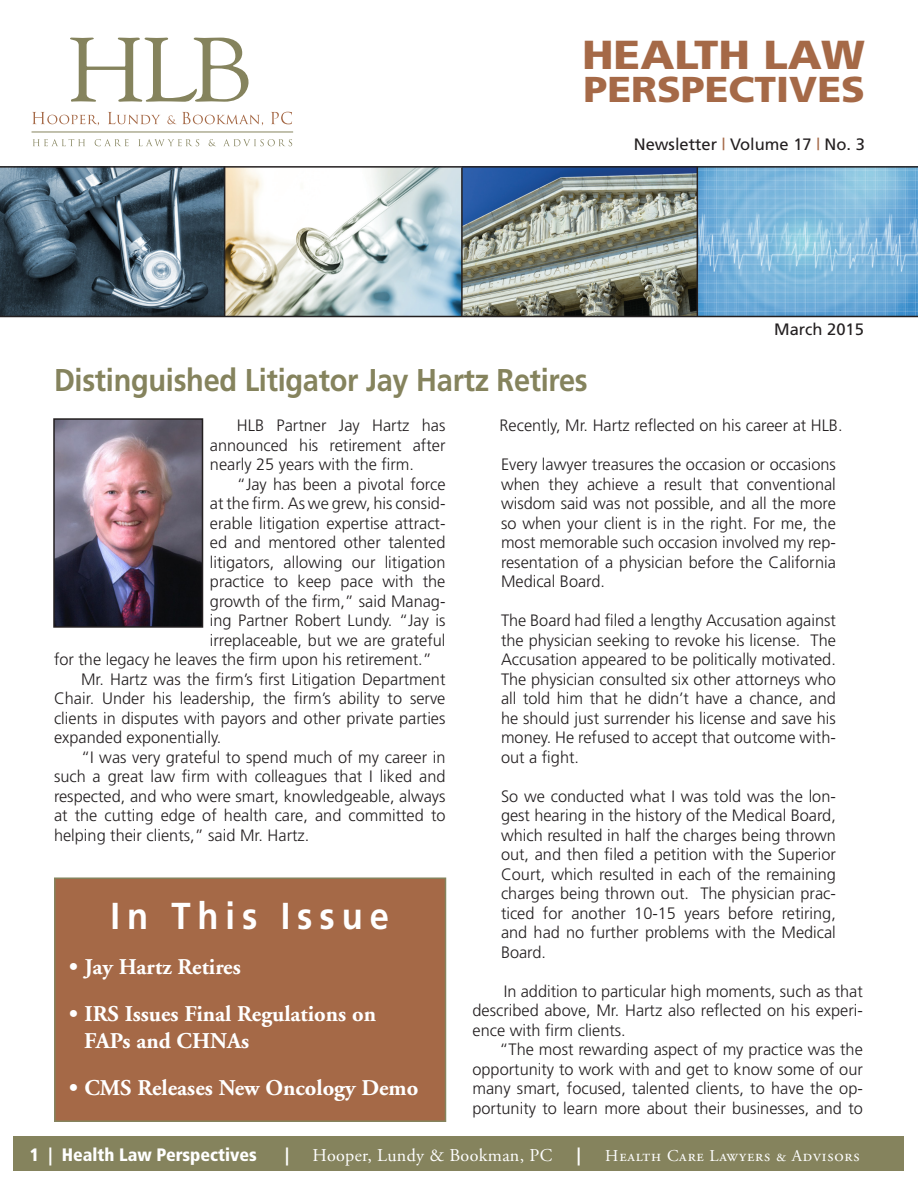
<style>
.page{position:relative;width:918px;height:1188px;background:#fff}
.page>*{position:absolute;margin:0;border:0;box-sizing:border-box;transform-origin:0 0}
.t1{font:900 40.5px "Frutiger";color:#a56947;scale:1.08 1}
.Big_Green_Headlines{font:700 37.5px "Frutiger";letter-spacing:.2em;color:#fff;scale:.92 1}
.t2{font:900 36px "Frutiger";color:#a56947;scale:1.08 1}
.Big_Green_Headlines-2{font:700 31.5px "Frutiger";letter-spacing:-.01em;color:#85835d;scale:.92 1}
.t3{font:700 22.5px/27px "Adobe Garamond";color:#fff}
.t4{font:900 condensed 18px "Frutiger";color:#fff}
.t5{font:18px "Adobe Garamond Pro";letter-spacing:.02em;color:#fff}
.Body_copy_in_columns{font:300 16.5px/19.5px "Frutiger";color:#231f20;text-align:justify}
.t6{font:16.5px "Frutiger";color:#231f20}
.t7{font:16.5px "Adobe Garamond Pro";letter-spacing:.05em;color:#fff}
.s1{color:#a56947}
</style>
<div class="page">
<div style="left:14px;top:1136px;width:890px;height:35px;background:#85835d"></div>
<img style="left:0;top:168px;width:918px;height:148px">
<div style="left:54px;top:878px;width:392px;height:244px;background:#a56947;border:2px solid #85835d"></div>
<svg style="left:70px;top:37px;width:179px;height:65px"></svg>
<hr style="left:32px;top:132px;width:261px;height:1px;background:#85835d">
<svg style="left:32px;top:112px;width:260px;height:13px"></svg>
<svg style="left:33px;top:139px;width:167px;height:7px"></svg>
<svg style="left:209px;top:139px;width:7px;height:7px"></svg>
<svg style="left:223px;top:139px;width:69px;height:7px"></svg>
<hr style="left:0;top:316px;width:918px;height:1px;background:#231f20">
<hr style="left:0;top:166px;width:918px;height:2px;background:#231f20">
<hr style="left:224px;top:166px;width:1px;height:150px;background:#231f20">
<hr style="left:461px;top:167px;width:2px;height:150px;background:#231f20">
<hr style="left:697px;top:166px;width:1px;height:150px;background:#231f20">
<img style="left:56px;top:421px;width:144px;height:204px">
<div style="left:53px;top:418px;width:150px;height:210px;border:2px solid #231f20"></div>
<p class="t1" style="left:582px;top:30px;width:263px">HEALTH LAW</p>
<p class="t2" style="left:584px;top:68px;width:262px">PERSPECTIVES</p>
<p class="t6" style="left:634px;top:135px;width:233px">Newsletter <span class="s1">|</span> Volume 17 <span class="s1">|</span> No. 3</p>
<p class="Big_Green_Headlines-2" style="left:54px;top:361px;width:582px">Distinguished Litigator Jay Hartz Retires</p>
<p class="t6" style="left:774px;top:320px;width:91px">March 2015</p>
<p class="Body_copy_in_columns" style="left:210px;top:416px;width:237px;text-indent:27px">HLB Partner Jay Hartz has announced his retirement after nearly 25 years with the firm.</p>
<p class="Body_copy_in_columns" style="left:237px;top:474px;width:210px">“Jay has been a pivotal force</p>
<p class="Body_copy_in_columns" style="left:210px;top:494px;width:237px">at the firm. As we grew, his consid-</p>
<p class="Body_copy_in_columns" style="left:210px;top:513px;width:237px">erable litigation expertise attract-</p>
<p class="Body_copy_in_columns" style="left:210px;top:533px;width:237px">ed and mentored other talented</p>
<p class="Body_copy_in_columns" style="left:210px;top:552px;width:237px">litigators, allowing our litigation</p>
<p class="Body_copy_in_columns" style="left:210px;top:572px;width:237px">practice to keep pace with the</p>
<p class="Body_copy_in_columns" style="left:210px;top:591px;width:237px">growth of the firm,” said Manag-</p>
<p class="Body_copy_in_columns" style="left:210px;top:611px;width:237px">ing Partner Robert Lundy. “Jay is</p>
<p class="Body_copy_in_columns" style="left:210px;top:630px;width:237px">irreplaceable, but we are grateful</p>
<p class="Body_copy_in_columns" style="left:54px;top:650px;width:379px">for the legacy he leaves the firm upon his retirement.”</p>
<p class="Body_copy_in_columns" style="left:54px;top:669px;width:393px;text-indent:27px">Mr. Hartz was the firm’s first Litigation Department Chair. Under his leadership, the firm’s ability to serve clients in disputes with payors and other private parties expanded exponentially.</p>
<p class="Body_copy_in_columns" style="left:54px;top:747px;width:393px;text-indent:27px">“I was very grateful to spend much of my career in such a great law firm with colleagues that I liked and respected, and who were smart, knowledgeable, always at the cutting edge of health care, and committed to helping their clients,” said Mr. Hartz.</p>
<p class="Big_Green_Headlines" style="left:111px;top:894px;width:304px">In This Issue</p>
<p class="t3" style="left:69px;top:953px;width:173px">• Jay Hartz Retires</p>
<p class="t3" style="left:84px;top:1001px;width:293px;text-indent:-15px">• IRS Issues Final Regulations on<br>FAPs and CHNAs</p>
<p class="t3" style="left:69px;top:1075px;width:351px">• CMS Releases New Oncology Demo</p>
<p class="Body_copy_in_columns" style="left:500px;top:416px;width:345px">Recently, Mr. Hartz reflected on his career at HLB.</p>
<p class="Body_copy_in_columns" style="left:501px;top:455px;width:336px">Every lawyer treasures the occasion or occasions when they achieve a result that conventional wisdom said was not possible, and all the more so when your client is in the right. For me, the most memorable such occasion involved my rep&shy;resentation of a physician before the California Medical Board.</p>
<p class="Body_copy_in_columns" style="left:501px;top:611px;width:336px">The Board had filed a lengthy Accusation against the physician seeking to revoke his license. The Accusation appeared to be politically motivated.<br>The physician consulted six other attorneys who all told him that he didn’t have a chance, and he should just surrender his license and save his money. He refused to accept that outcome with&shy;out a fight.</p>
<p class="Body_copy_in_columns" style="left:501px;top:786px;width:336px">So we conducted what I was told was the lon&shy;gest hearing in the history of the Medical Board, which resulted in half the charges being thrown out, and then filed a petition with the Superior Court, which resulted in each of the remaining charges being thrown out. The physician prac&shy;ticed for another 10-15 years before retiring, and had no further problems with the Medical Board.</p>
<p class="Body_copy_in_columns" style="left:472px;top:981px;width:392px;text-indent:31px">In addition to particular high moments, such as that described above, Mr. Hartz also reflected on his experi&shy;ence with firm clients.</p>
<p class="Body_copy_in_columns" style="left:472px;top:1040px;width:392px;text-indent:27px">“The most rewarding aspect of my practice was the opportunity to work with and get to know some of our many smart, focused, talented clients, to have the op&shy;portunity to learn more about their businesses, and to</p>
<p class="t4" style="left:30px;top:1143px;width:229px">1 | Health Law Perspectives</p>
<p class="t4" style="left:285px;top:1143px;width:5px">|</p>
<p class="t5" style="left:312px;top:1144px;width:241px">Hooper, Lundy &amp; Bookman, PC</p>
<p class="t4" style="left:577px;top:1143px;width:5px">|</p>
<p class="t7" style="left:605px;top:1145px;width:256px">Health Care Lawyers &amp; Advisors</p>
</div>
